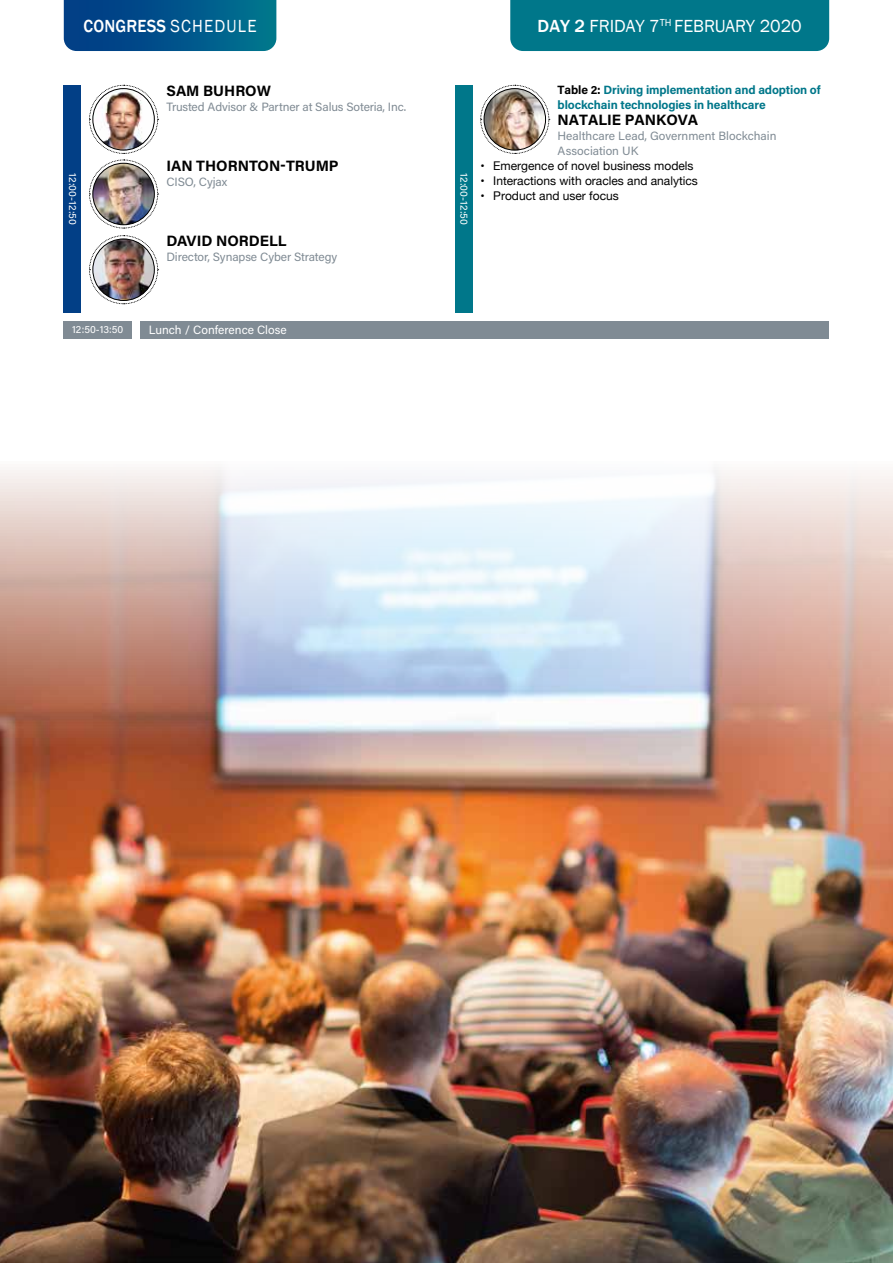
<style>
.page{position:relative;width:893px;height:1263px;background:#fff}
.page>*{position:absolute;margin:0;border:0;box-sizing:border-box;transform-origin:0 0}
.t1{font:18px "Franklin Gothic";color:#fff}
.t2{font:500 18px "Franklin Gothic";letter-spacing:.01em;color:#fff;scale:.93 1}
.t3{font:700 15px "Acumin Pro";color:#000}
.t4{font:12px/15px "Acumin Pro";letter-spacing:-.005em;color:#808b94}
.t5{font:12px "Helvetica Neue";color:#000}
.t6{font:700 12px/15px "Acumin Pro";letter-spacing:-.01em;color:#00778a}
.t7{font:12px "Acumin Pro";color:#fff}
.t8{font:10.5px "Acumin Pro";letter-spacing:.005em;color:#fff}
.s1{font-weight:400}
.s2{font-weight:500}
.s3{color:#000}
</style>
<div class="page">
<svg style="left:64px;top:0;width:212px;height:51px;background:#01558a"></svg>
<div style="left:510px;top:0;width:319px;height:51px;background:#00778a"></div>
<div style="left:140px;top:321px;width:689px;height:17px;background:#808b94"></div>
<div style="left:64px;top:321px;width:68px;height:17px;background:#808b94"></div>
<img style="left:0;top:470px;width:893px;height:793px">
<div style="left:64px;top:85px;width:17px;height:227px;background:#023f86"></div>
<div style="left:455px;top:85px;width:17px;height:227px;background:#00778a"></div>
<img style="left:89px;top:85px;width:70px;height:144px">
<img style="left:93px;top:88px;width:61px;height:62px;border-radius:31px">
<div style="left:93px;top:88px;width:61px;height:62px;border:1px solid #000;border-radius:50%"></div>
<svg style="left:480px;top:85px;width:70px;height:69px"></svg>
<img style="left:484px;top:88px;width:62px;height:62px;border-radius:31px">
<div style="left:484px;top:88px;width:62px;height:62px;border:1px solid #000;border-radius:50%"></div>
<svg style="left:89px;top:235px;width:70px;height:69px"></svg>
<img style="left:93px;top:239px;width:61px;height:62px;border-radius:31px">
<div style="left:93px;top:239px;width:61px;height:62px;border:1px solid #000;border-radius:50%"></div>
<h1 class="t2" style="left:84px;top:14px;width:187px">CONGRESS <span class="s1">SCHEDULE</span></h1>
<h1 class="t1" style="left:538px;top:14px;width:266px"><span class="s2">DAY 2</span> FRIDAY 7<sup>TH</sup> FEBRUARY 2020</h1>
<p class="t8" style="left:80px;top:173px;width:54px;rotate:90deg">12:00-12:50</p>
<p class="t3" style="left:166px;top:80px;width:106px">SAM BUHROW</p>
<p class="t4" style="left:166px;top:99px;width:241px">Trusted Advisor &amp; Partner at Salus Soteria, Inc.</p>
<p class="t3" style="left:166px;top:155px;width:174px">IAN THORNTON-TRUMP</p>
<p class="t4" style="left:166px;top:174px;width:62px">CISO, Cyjax</p>
<p class="t3" style="left:166px;top:230px;width:122px">DAVID NORDELL</p>
<p class="t4" style="left:166px;top:249px;width:172px">Director, Synapse Cyber Strategy</p>
<p class="t8" style="left:72px;top:322px;width:53px">12:50-13:50</p>
<p class="t7" style="left:149px;top:321px;width:140px">Lunch / Conference Close</p>
<p class="t8" style="left:471px;top:173px;width:54px;rotate:90deg">12:00-12:50</p>
<p class="t6" style="left:558px;top:82px;width:265px"><span class="s3">Table 2:</span> Driving implementation and adoption of blockchain technologies in healthcare</p>
<p class="t3" style="left:558px;top:110px;width:142px">NATALIE PANKOVA</p>
<p class="t4" style="left:558px;top:128px;width:220px">Healthcare Lead, Government Blockchain<br>Association UK</p>
<p class="t5" style="left:480px;top:157px;width:215px">• Emergence of novel business models</p>
<p class="t5" style="left:480px;top:172px;width:219px">• Interactions with oracles and analytics</p>
<p class="t5" style="left:480px;top:187px;width:140px">• Product and user focus</p>
</div>
